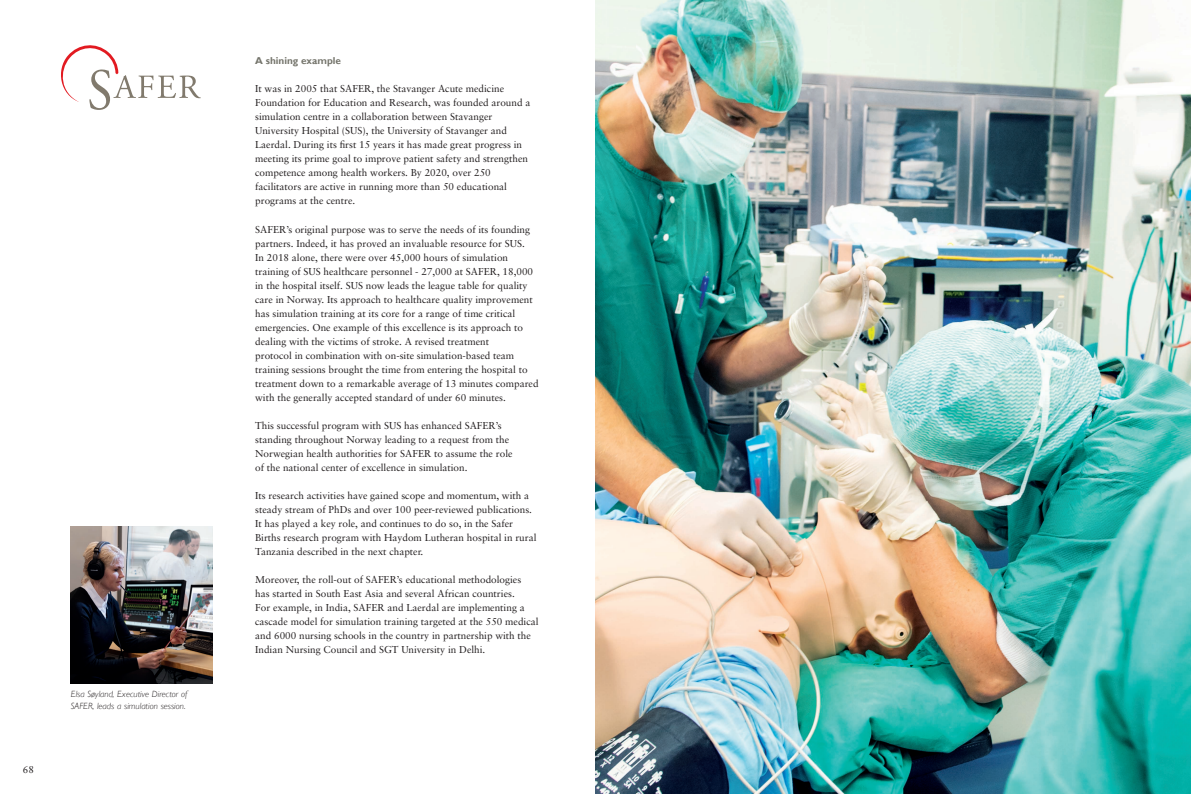
<style>
.page{position:relative;width:1191px;height:794px;background:#fff}
.page>*{position:absolute;margin:0;border:0;box-sizing:border-box;transform-origin:0 0}
.t1{font:10px/14px "Sabon";color:#231f20}
.t2{font:700 10px "Gill Alt One";color:#76766d}
.t3{font:italic 300 9px/12px "Gill Alt One";color:#231f20}
</style>
<div class="page">
<svg style="left:61px;top:45px;width:140px;height:65px"></svg>
<img style="left:71px;top:526px;width:142px;height:157px">
<img style="left:595px;top:0;width:596px;height:794px">
<p class="t1" style="left:23px;top:762px;width:13px">68</p>
<p class="t3" style="left:71px;top:688px;width:118px">Elsa Søyland, Executive Director of<br>SAFER, leads a simulation session.</p>
<p class="t2" style="left:255px;top:55px;width:87px">A shining example</p>
<p class="t1" style="left:255px;top:82px;width:277px">It was in 2005 that SAFER, the Stavanger Acute medicine Foundation for Education and Research, was founded around a simulation centre in a collaboration between Stavanger University Hospital (SUS), the University of Stavanger and Laerdal. During its first 15 years it has made great progress in meeting its prime goal to improve patient safety and strengthen competence among health workers. By 2020, over 250 facilitators are active in running more than 50 educational programs at the centre.</p>
<p class="t1" style="left:255px;top:222px;width:285px">SAFER’s original purpose was to serve the needs of its founding partners. Indeed, it has proved an invaluable resource for SUS.<br>In 2018 alone, there were over 45,000 hours of simulation training of SUS healthcare personnel - 27,000 at SAFER, 18,000 in the hospital itself. SUS now leads the league table for quality care in Norway. Its approach to healthcare quality improvement has simulation training at its core for a range of time critical emergencies. One example of this excellence is its approach to dealing with the victims of stroke. A revised treatment<br>protocol in combination with on-site simulation-based team training sessions brought the time from entering the hospital to treatment down to a remarkable average of 13 minutes compared with the generally accepted standard of under 60 minutes.</p>
<p class="t1" style="left:255px;top:418px;width:259px">This successful program with SUS has enhanced SAFER’s standing throughout Norway leading to a request from the Norwegian health authorities for SAFER to assume the role of the national center of excellence in simulation.</p>
<p class="t1" style="left:255px;top:488px;width:283px">Its research activities have gained scope and momentum, with a steady stream of PhDs and over 100 peer-reviewed publications.<br>It has played a key role, and continues to do so, in the Safer Births research program with Haydom Lutheran hospital in rural Tanzania described in the next chapter.</p>
<p class="t1" style="left:255px;top:572px;width:285px">Moreover, the roll-out of SAFER’s educational methodologies<br>has started in South East Asia and several African countries.<br>For example, in India, SAFER and Laerdal are implementing a cascade model for simulation training targeted at the 550 medical and 6000 nursing schools in the country in partnership with the Indian Nursing Council and SGT University in Delhi.</p>
</div>
